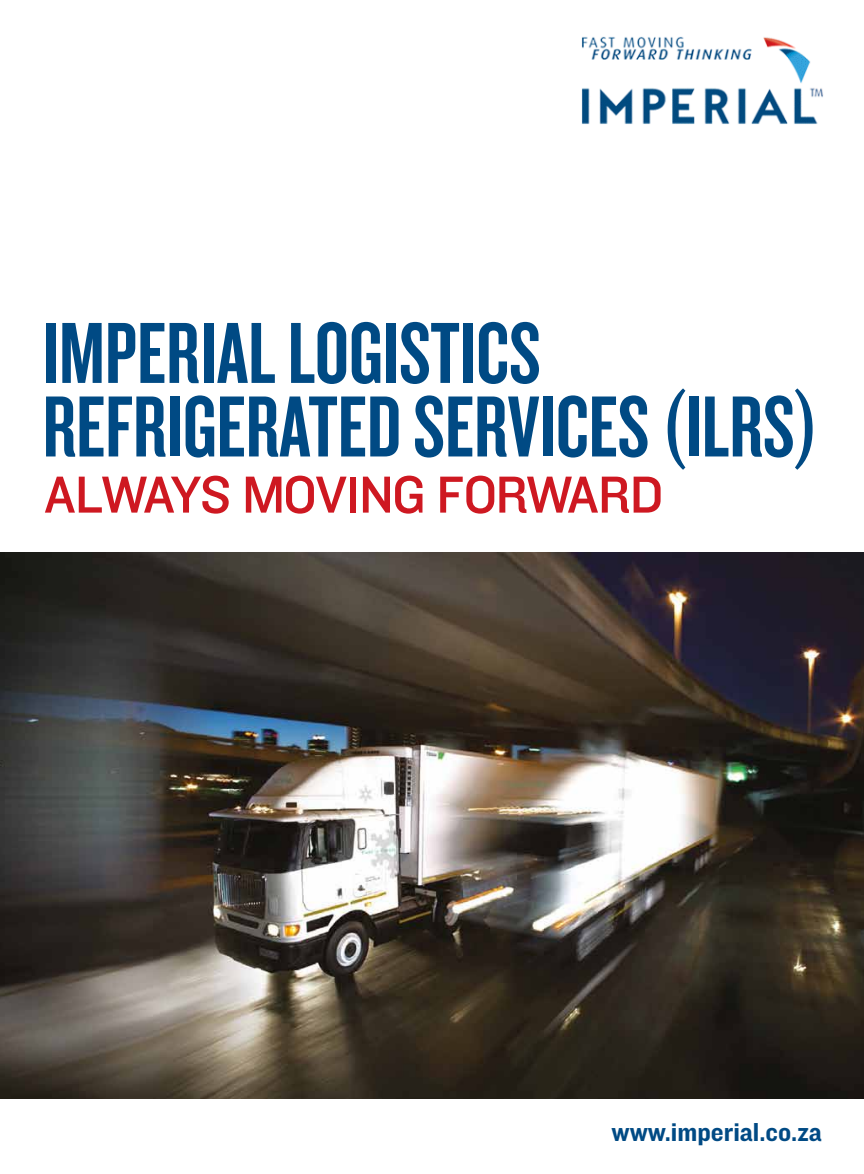
<style>
.page{position:relative;width:864px;height:1174px;background:#fff}
.page>*{position:absolute;margin:0;border:0;box-sizing:border-box;transform-origin:0 0}
.t1{font:90px/73.5px "Knockout HTF48 Featherweight";color:#004a84}
.t2{font:54px "Knockout HTF31 Junior Middlewt";letter-spacing:.045em;color:#ce1821}
.t3{font:27px "Knockout HTF51 Middleweight";color:#004a84}
</style>
<div class="page">
<img style="left:0;top:553px;width:863px;height:546px">
<img style="left:581px;top:36px;width:242px;height:88px">
<p class="t1" style="left:43px;top:318px;width:777px">IMPERIAL LOGISTICS<br>REFRIGERATED SERVICES (ILRS)</p>
<p class="t2" style="left:44px;top:466px;width:620px">ALWAYS MOVING FORWARD</p>
<p class="t3" style="left:611px;top:1117px;width:212px">www.imperial.co.za</p>
</div>
